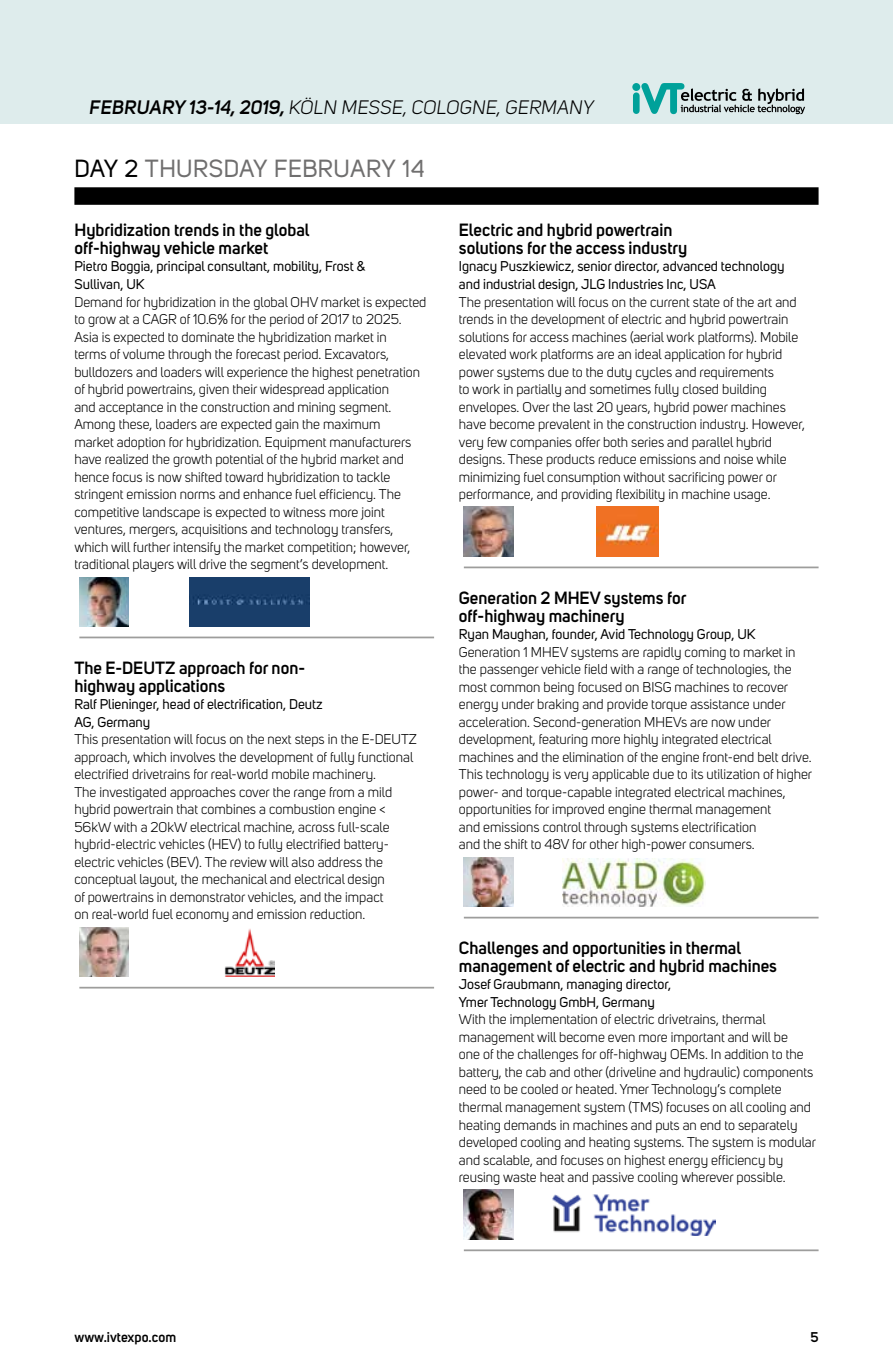
<style>
.page{position:relative;width:893px;height:1365px;background:#fff}
.page>*{position:absolute;margin:0;border:0;box-sizing:border-box;transform-origin:0 0}
.t1{font:24.5px "Uni Sans Regular";letter-spacing:.01em;color:#706f6f}
.t2{font:italic 19.25px "Uni Sans";letter-spacing:.02em;color:#000}
.t3{font:600 17.5px/17.5px "Uni Sans";color:#000}
.t4{font:14px/17.5px "Uni Sans";color:#000}
.t5{font:14px/17.5px "Uni Sans";color:#000}
.t6{font:600 14px "Uni Sans";color:#000}
.s1{font-weight:600}
.s2{color:#000}
</style>
<div class="page">
<div style="left:0;top:0;width:893px;height:124px;background:#deecec"></div>
<svg style="left:632px;top:83px;width:173px;height:31px"></svg>
<div style="left:74px;top:187px;width:745px;height:18px;background:#000"></div>
<hr style="left:79px;top:636px;width:355px;height:2px;background:#9d9d9c">
<hr style="left:79px;top:986px;width:355px;height:2px;background:#9d9d9c">
<img style="left:79px;top:577px;width:50px;height:49px">
<img style="left:190px;top:577px;width:119px;height:49px">
<img style="left:79px;top:927px;width:50px;height:49px">
<img style="left:225px;top:929px;width:49px;height:47px">
<hr style="left:464px;top:566px;width:355px;height:2px;background:#9d9d9c">
<hr style="left:464px;top:916px;width:355px;height:2px;background:#9d9d9c">
<hr style="left:464px;top:1249px;width:355px;height:1px;background:#9d9d9c">
<img style="left:464px;top:507px;width:49px;height:49px">
<img style="left:596px;top:507px;width:62px;height:49px">
<img style="left:464px;top:857px;width:49px;height:49px">
<img style="left:562px;top:858px;width:144px;height:48px">
<img style="left:464px;top:1189px;width:49px;height:50px">
<img style="left:553px;top:1194px;width:162px;height:41px">
<h2 class="t2" style="left:89px;top:96px;width:506px"><span class="s1">FEBRUARY 13-14, 2019,</span> KÖLN MESSE, COLOGNE, GERMANY</h2>
<h1 class="t1" style="left:74px;top:154px;width:351px"><span class="s2">DAY 2</span> THURSDAY FEBRUARY 14</h1>
<p class="t3" style="left:74px;top:222px;width:237px">Hybridization trends in the global off-highway vehicle market</p>
<p class="t5" style="left:74px;top:258px;width:293px">Pietro Boggia, principal consultant, mobility, Frost &amp;<br>Sullivan, UK</p>
<p class="t4" style="left:74px;top:293px;width:354px">Demand for hybridization in the global OHV market is expected to grow at a CAGR of 10.6% for the period of 2017 to 2025.<br>Asia is expected to dominate the hybridization market in<br>terms of volume through the forecast period. Excavators, bulldozers and loaders will experience the highest penetration of hybrid powertrains, given their widespread application<br>and acceptance in the construction and mining segment.<br>Among these, loaders are expected gain the maximum<br>market adoption for hybridization. Equipment manufacturers have realized the growth potential of the hybrid market and hence focus is now shifted toward hybridization to tackle stringent emission norms and enhance fuel efficiency. The competitive landscape is expected to witness more joint ventures, mergers, acquisitions and technology transfers, which will further intensify the market competition; however, traditional players will drive the segment’s development.</p>
<p class="t3" style="left:74px;top:659px;width:232px">The E-DEUTZ approach for non&shy;highway applications</p>
<p class="t5" style="left:74px;top:695px;width:250px">Ralf Plieninger, head of electrification, Deutz<br>AG, Germany</p>
<p class="t4" style="left:74px;top:730px;width:344px">This presentation will focus on the next steps in the E-DEUTZ approach, which involves the development of fully functional electrified drivetrains for real-world mobile machinery.<br>The investigated approaches cover the range from a mild hybrid powertrain that combines a combustion engine &lt; 56kW with a 20kW electrical machine, across full-scale hybrid-electric vehicles (HEV) to fully electrified battery&shy;electric vehicles (BEV). The review will also address the conceptual layout, the mechanical and electrical design<br>of powertrains in demonstrator vehicles, and the impact<br>on real-world fuel economy and emission reduction.</p>
<p class="t3" style="left:459px;top:222px;width:230px">Electric and hybrid powertrain solutions for the access industry</p>
<p class="t5" style="left:459px;top:258px;width:327px">Ignacy Puszkiewicz, senior director, advanced technology and industrial design, JLG Industries Inc, USA</p>
<p class="t4" style="left:459px;top:293px;width:347px">The presentation will focus on the current state of the art and trends in the development of electric and hybrid powertrain solutions for access machines (aerial work platforms). Mobile elevated work platforms are an ideal application for hybrid power systems due to the duty cycles and requirements<br>to work in partially and sometimes fully closed building envelopes. Over the last 20 years, hybrid power machines have become prevalent in the construction industry. However, very few companies offer both series and parallel hybrid designs. These products reduce emissions and noise while minimizing fuel consumption without sacrificing power or performance, and providing flexibility in machine usage.</p>
<p class="t3" style="left:459px;top:589px;width:229px">Generation 2 MHEV systems for off-highway machinery</p>
<p class="t5" style="left:459px;top:625px;width:298px">Ryan Maughan, founder, Avid Technology Group, UK</p>
<p class="t4" style="left:459px;top:643px;width:355px">Generation 1 MHEV systems are rapidly coming to market in the passenger vehicle field with a range of technologies, the most common being focused on BISG machines to recover energy under braking and provide torque assistance under acceleration. Second-generation MHEVs are now under development, featuring more highly integrated electrical machines and the elimination of the engine front-end belt drive.<br>This technology is very applicable due to its utilization of higher power- and torque-capable integrated electrical machines, opportunities for improved engine thermal management<br>and emissions control through systems electrification<br>and the shift to 48V for other high-power consumers.</p>
<p class="t3" style="left:459px;top:939px;width:320px">Challenges and opportunities in thermal management of electric and hybrid machines</p>
<p class="t5" style="left:459px;top:975px;width:214px">Josef Graubmann, managing director,<br>Ymer Technology GmbH, Germany</p>
<p class="t4" style="left:459px;top:1010px;width:359px">With the implementation of electric drivetrains, thermal management will become even more important and will be<br>one of the challenges for off-highway OEMs. In addition to the battery, the cab and other (driveline and hydraulic) components need to be cooled or heated. Ymer Technology’s complete thermal management system (TMS) focuses on all cooling and heating demands in machines and puts an end to separately developed cooling and heating systems. The system is modular and scalable, and focuses on highest energy efficiency by reusing waste heat and passive cooling wherever possible.</p>
<p class="t6" style="left:74px;top:1328px;width:103px">www.ivtexpo.com</p>
<p class="t6" style="left:810px;top:1328px;width:10px">5</p>
</div>
